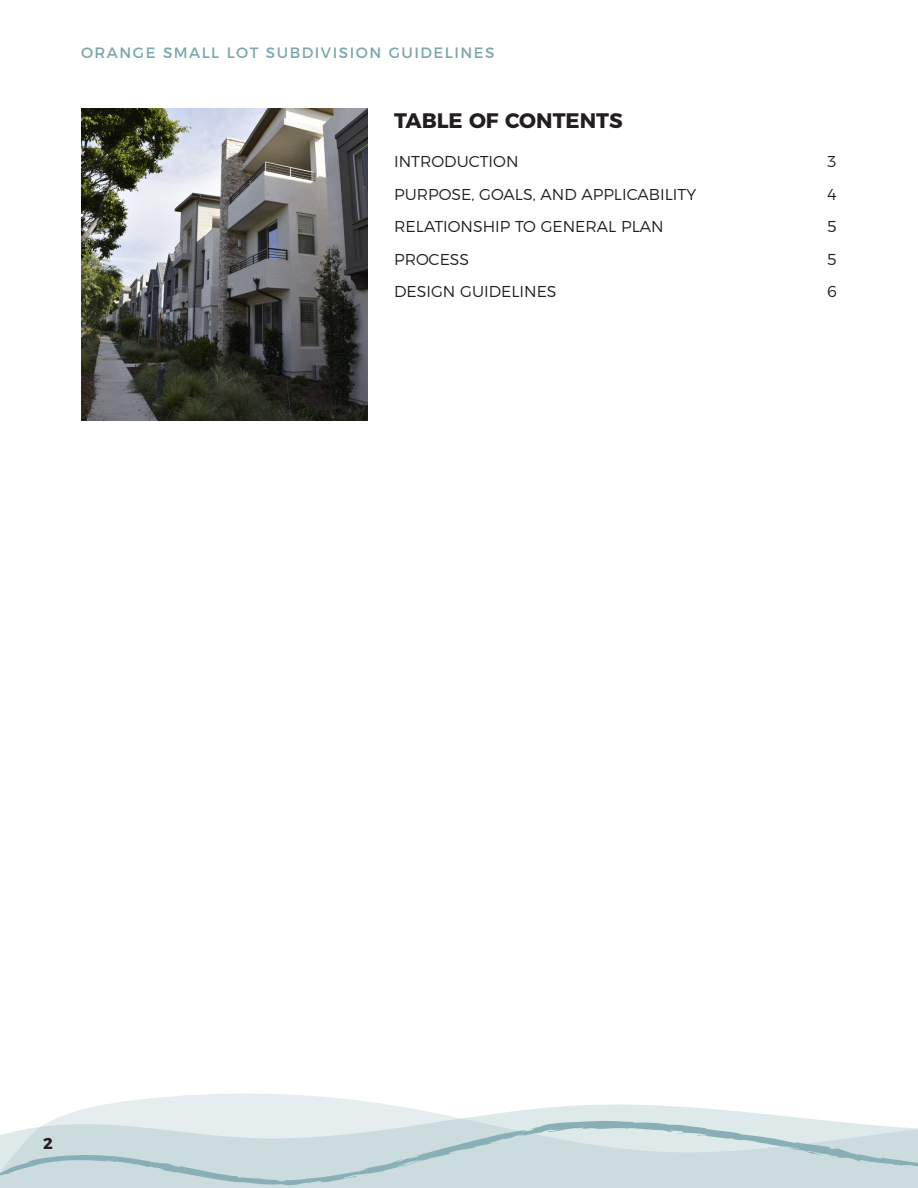
<style>
.page{position:relative;width:918px;height:1188px;background:#fff}
.page>*{position:absolute;margin:0;border:0;box-sizing:border-box;transform-origin:0 0}
.t1{font:700 21px "Montserrat";color:#231f20}
.t2{font:300 15.75px "Montserrat";color:#231f20}
.t3{font:700 15.75px "Montserrat";color:#231f20}
.t4{font:15px "Montserrat";letter-spacing:.1em;color:#7ca7ae}
</style>
<div class="page">
<svg style="left:0;top:1094px;width:918px;height:94px;fill:#cbdbde"></svg>
<img style="left:81px;top:108px;width:286px;height:312px">
<p class="t4" style="left:81px;top:40px;width:415px">ORANGE SMALL LOT SUBDIVISION GUIDELINES</p>
<p class="t1" style="left:394px;top:104px;width:230px">TABLE OF CONTENTS</p>
<p class="t2" style="left:394px;top:150px;width:126px">INTRODUCTION</p>
<p class="t2" style="left:827px;top:150px;width:11px">3</p>
<p class="t2" style="left:394px;top:182px;width:304px">PURPOSE, GOALS, AND APPLICABILITY</p>
<p class="t2" style="left:827px;top:182px;width:11px">4</p>
<p class="t2" style="left:394px;top:214px;width:271px">RELATIONSHIP TO GENERAL PLAN</p>
<p class="t2" style="left:827px;top:214px;width:11px">5</p>
<p class="t2" style="left:394px;top:247px;width:76px">PROCESS</p>
<p class="t2" style="left:827px;top:247px;width:11px">5</p>
<p class="t2" style="left:394px;top:279px;width:164px">DESIGN GUIDELINES</p>
<p class="t2" style="left:827px;top:279px;width:11px">6</p>
<p class="t3" style="left:43px;top:1130px;width:11px">2</p>
</div>
